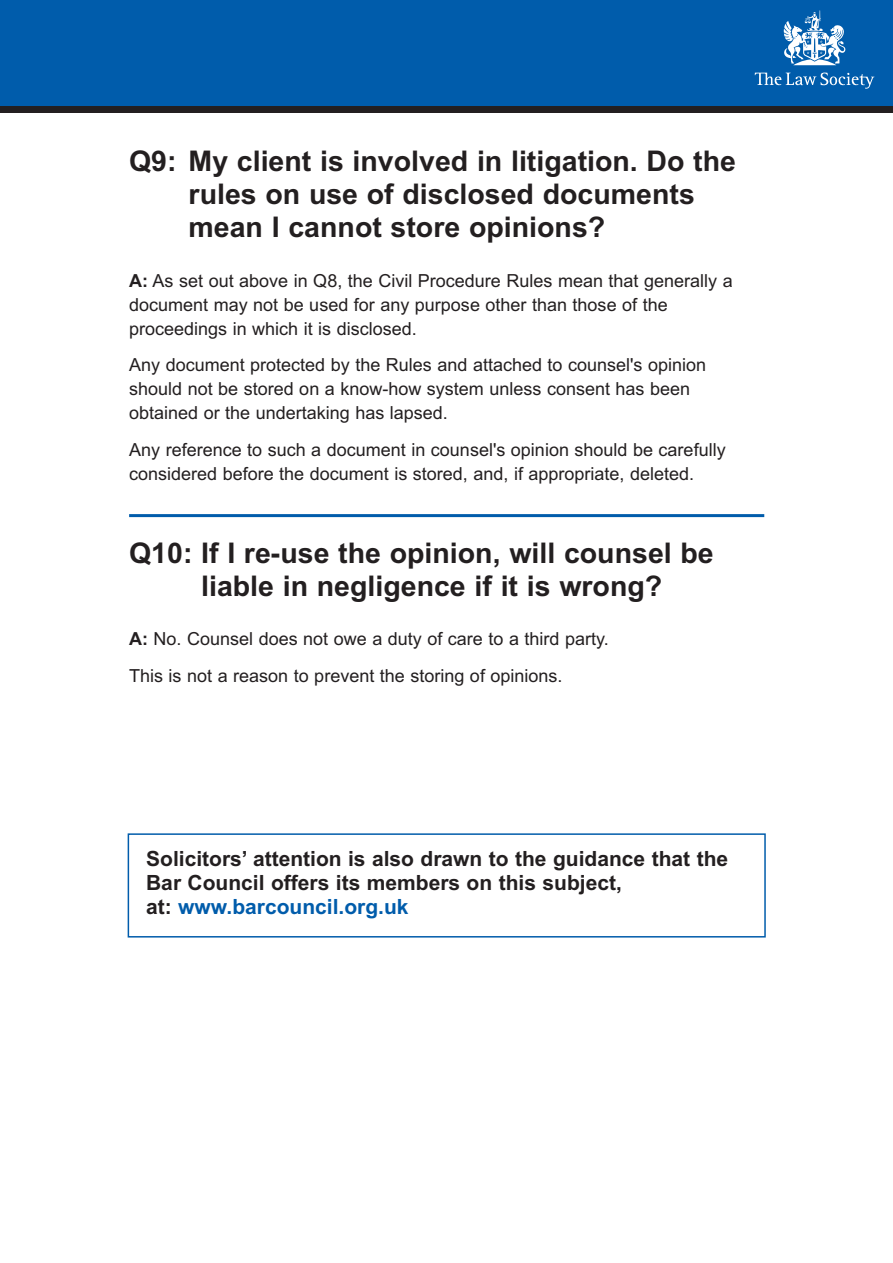
<style>
.page{position:relative;width:893px;height:1263px;background:#fff}
.page>*{position:absolute;margin:0;border:0;box-sizing:border-box;transform-origin:0 0}
.t1{font:700 28.5px/33px "Arial";color:#231f20}
.t2{font:700 21px/24px "Arial";color:#231f20}
.t3{font:18px/24px "Arial";color:#231f20}
.s1{font-weight:700}
.s2{color:#005cab}
</style>
<div class="page">
<div style="left:128px;top:833px;width:637px;height:105px;border:2px solid #005cab"></div>
<div style="left:0;top:0;width:892px;height:106px;background:#005cab"></div>
<div style="left:0;top:106px;width:892px;height:7px;background:#231f20"></div>
<svg style="left:754px;top:73px;width:120px;height:16px"></svg>
<svg style="left:783px;top:10px;width:63px;height:55px"></svg>
<hr style="left:129px;top:514px;width:635px;height:3px;background:#005cab">
<h1 class="t1" style="left:188px;top:147px;width:549px;text-indent:-59px">Q9: My client is involved in litigation. Do the rules on use of disclosed documents mean I cannot store opinions?</h1>
<p class="t3" style="left:129px;top:270px;width:605px"><span class="s1">A:</span> As set out above in Q8, the Civil Procedure Rules mean that generally a document may not be used for any purpose other than those of the proceedings in which it is disclosed.</p>
<p class="t3" style="left:129px;top:355px;width:578px">Any document protected by the Rules and attached to counsel's opinion should not be stored on a know-how system unless consent has been obtained or the undertaking has lapsed.</p>
<p class="t3" style="left:129px;top:440px;width:598px">Any reference to such a document in counsel's opinion should be carefully considered before the document is stored, and, if appropriate, deleted.</p>
<h1 class="t1" style="left:201px;top:539px;width:514px;text-indent:-72px">Q10: If I re-use the opinion, will counsel be liable in negligence if it is wrong?</h1>
<p class="t3" style="left:129px;top:622px;width:481px;line-height:36.8px"><span class="s1">A:</span> No. Counsel does not owe a duty of care to a third party.<br>This is not a reason to prevent the storing of opinions.</p>
<p class="t2" style="left:146px;top:848px;width:583px">Solicitors’ attention is also drawn to the guidance that the<br>Bar Council offers its members on this subject,<br>at: <span class="s2">www.barcouncil.org.uk</span></p>
</div>
